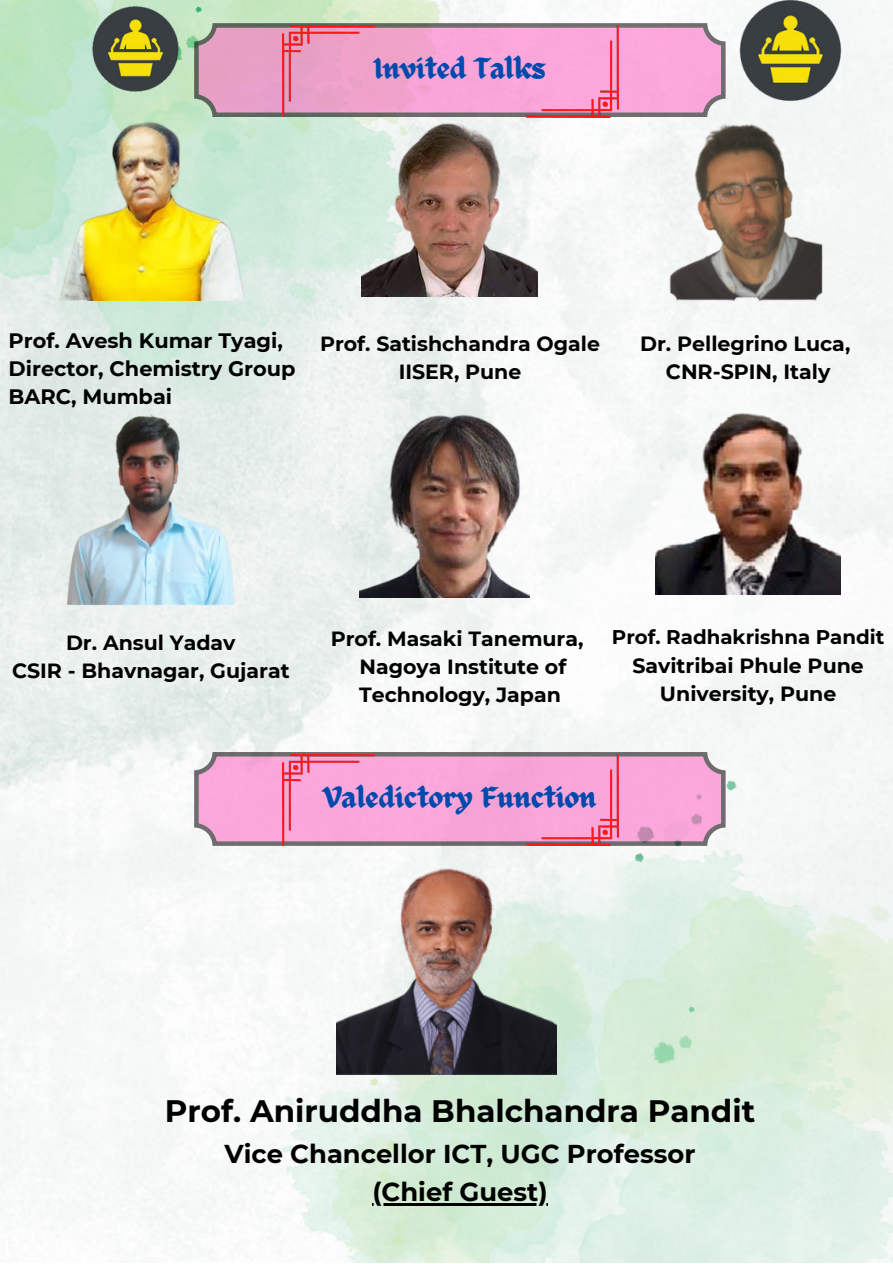
<style>
.page{position:relative;width:893px;height:1264px;background:#fff}
.page>*{position:absolute;margin:0;border:0;box-sizing:border-box;transform-origin:0 0}
.t1{font:700 30.9px "Montserrat";color:#010101}
.t2{font:29.25px "ED Celandine";color:#004aad}
.t3{font:700 25.8px/38.2px "Montserrat";color:#010101;text-align:center}
.t4{font:700 20.85px/28px "Montserrat";color:#010101}
.t5{font:700 20.55px/28px "Montserrat";color:#010101;text-align:center}
.t6{font:700 20.4px/28px "Montserrat";color:#010101;text-align:center}
.t7{font:700 19.8px "Montserrat";color:#010101}
</style>
<div class="page">
<img style="left:0;top:0;width:892px;height:1259px">
<img style="left:0;top:0;width:449px;height:421px">
<img style="left:276px;top:781px;width:616px;height:481px">
<img style="left:78px;top:0;width:114px;height:106px">
<img style="left:667px;top:117px;width:155px;height:183px">
<img style="left:361px;top:121px;width:176px;height:176px">
<img style="left:58px;top:117px;width:191px;height:183px">
<img style="left:655px;top:408px;width:185px;height:186px">
<img style="left:68px;top:412px;width:166px;height:196px">
<img style="left:359px;top:412px;width:171px;height:185px">
<img style="left:723px;top:0;width:134px;height:117px">
<hr style="left:372px;top:1202px;width:175px;height:3px;background:#010101">
<img style="left:337px;top:845px;width:219px;height:229px">
<svg style="left:194px;top:23px;width:531px;height:94px;background:#e19ec4"></svg>
<img style="left:527px;top:26px;width:91px;height:91px">
<img style="left:283px;top:25px;width:91px;height:92px">
<svg style="left:194px;top:752px;width:531px;height:93px;background:#e8a0cc"></svg>
<img style="left:527px;top:754px;width:91px;height:91px">
<img style="left:283px;top:754px;width:91px;height:91px">
<h2 class="t2" style="left:374px;top:53px;width:174px">Invited Talks</h2>
<p class="t4" style="left:9px;top:326px;width:288px">Prof. Avesh Kumar Tyagi,<br>Director, Chemistry Group<br>BARC, Mumbai</p>
<p class="t6" style="left:320px;top:330px;width:281px">Prof. Satishchandra Ogale<br>IISER, Pune</p>
<p class="t5" style="left:640px;top:329px;width:212px">Dr. Pellegrino Luca,<br>CNR-SPIN, Italy</p>
<p class="t5" style="left:12px;top:628px;width:279px">Dr. Ansul Yadav<br>CSIR - Bhavnagar, Gujarat</p>
<p class="t5" style="left:330px;top:624px;width:254px">Prof. Masaki Tanemura,<br>Nagoya Institute of<br>Technology, Japan</p>
<p class="t7" style="left:611px;top:624px;width:274px">Prof. Radhakrishna Pandit</p>
<p class="t5" style="left:632px;top:651px;width:233px">Savitribai Phule Pune<br>University, Pune</p>
<h2 class="t2" style="left:324px;top:781px;width:274px">Valedictory Function</h2>
<h1 class="t1" style="left:165px;top:1092px;width:592px">Prof. Aniruddha Bhalchandra Pandit</h1>
<p class="t3" style="left:224px;top:1134px;width:472px">Vice Chancellor ICT, UGC Professor (Chief Guest)</p>
</div>
